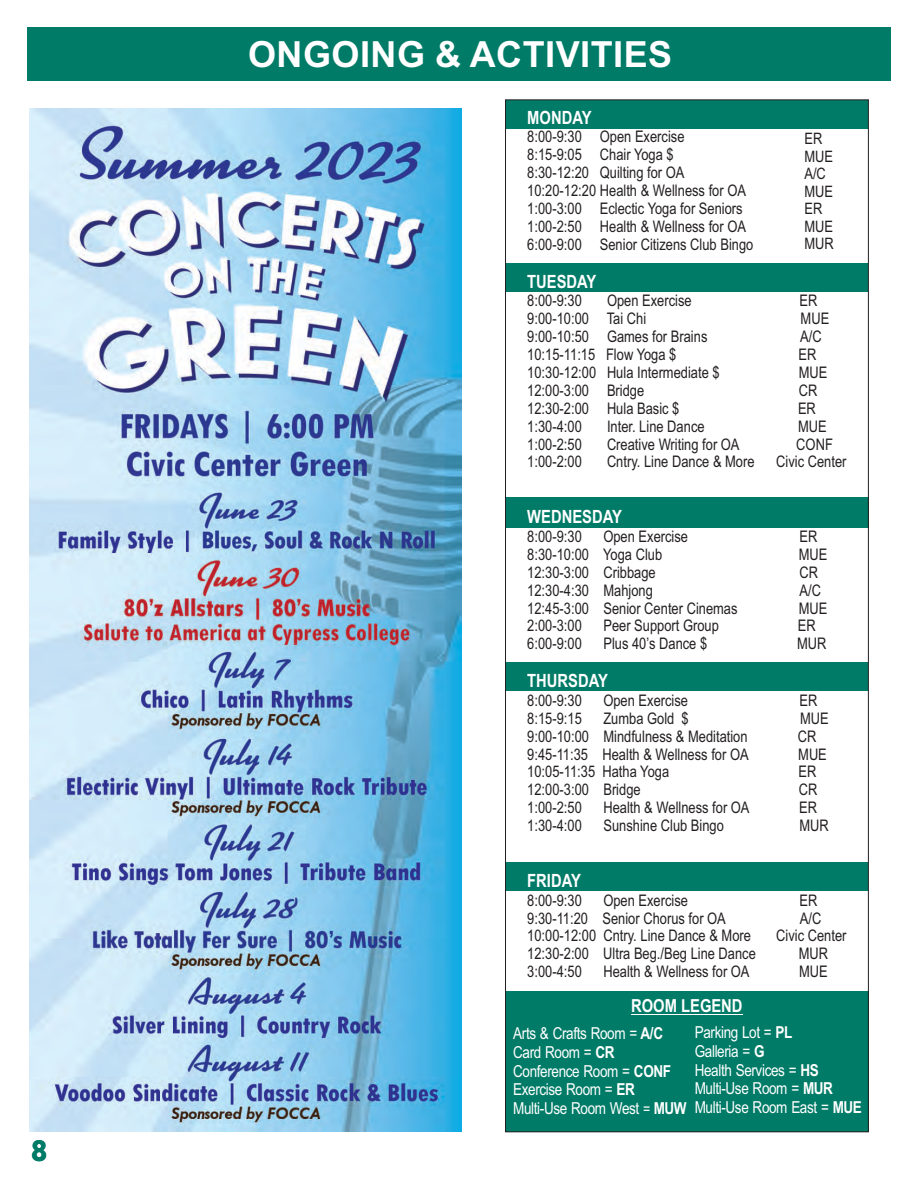
<style>
.page{position:relative;width:918px;height:1188px;background:#fff}
.page>*{position:absolute;margin:0;border:0;box-sizing:border-box;transform-origin:0 0}
.t1{font:700 36px "Arial";letter-spacing:.015em;color:#fff}
.t2{font:700 33px "Tw Cen";color:#007b67}
.t3{font:700 18.3px "Arial Narrow";color:#fff}
.t4{font:700 18px "Arial Narrow";color:#fff}
.t5{font:16.5px/18.6px "Arial Narrow";letter-spacing:-.025em;color:#fff}
.t6{font:16.05px/17.9px "Arial Narrow";color:#231f20}
.t7{font:15.9px "Arial Narrow";color:#231f20}
.t8{font:15.75px/17.5px "Arial Narrow";color:#231f20}
.s1{font-weight:700}
.s2{font-size:15px}
</style>
<div class="page">
<div style="left:506px;top:862px;width:362px;height:29px;background:#007b67"></div>
<div style="left:506px;top:100px;width:362px;height:28px;background:#007b67"></div>
<div style="left:506px;top:992px;width:362px;height:140px;background:#007b67"></div>
<div style="left:505px;top:498px;width:363px;height:30px;background:#007b67"></div>
<div style="left:506px;top:263px;width:362px;height:28px;background:#007b67"></div>
<div style="left:506px;top:663px;width:362px;height:28px;background:#007b67"></div>
<hr style="left:631px;top:1014px;width:112px;height:1px;background:#fff">
<div style="left:27px;top:27px;width:864px;height:54px;background:#007b67"></div>
<img style="left:29px;top:109px;width:432px;height:1023px">
<h2 class="t2" style="left:31px;top:1139px;width:19px">8</h2>
<h1 class="t1" style="left:248px;top:41px;width:426px">ONGOING &amp; ACTIVITIES</h1>
<p class="t3" style="left:527px;top:111px;width:66px">MONDAY</p>
<p class="t6" style="left:527px;top:129px;width:228px">8:00-9:30 Open Exercise<br>8:15-9:05 Chair Yoga $<br>8:30-12:20 Quilting for OA<br>10:20-12:20 Health &amp; Wellness for OA<br>1:00-3:00 Eclectic Yoga for Seniors<br>1:00-2:50 Health &amp; Wellness for OA<br>6:00-9:00 Senior Citizens Club Bingo</p>
<p class="t3" style="left:527px;top:275px;width:71px">TUESDAY</p>
<p class="t6" style="left:527px;top:293px;width:56px">8:00-9:30</p>
<p class="t6" style="left:607px;top:293px;width:86px">Open Exercise</p>
<p class="t6" style="left:799px;top:293px;width:19px">ER</p>
<p class="t6" style="left:527px;top:311px;width:120px">9:00-10:00 Tai Chi</p>
<p class="t6" style="left:801px;top:311px;width:30px">MUE</p>
<p class="t6" style="left:527px;top:329px;width:182px">9:00-10:50 Games for Brains</p>
<p class="t6" style="left:800px;top:329px;width:23px">A/C</p>
<p class="t6" style="left:527px;top:347px;width:151px">10:15-11:15 Flow Yoga $</p>
<p class="t6" style="left:799px;top:347px;width:19px">ER</p>
<p class="t6" style="left:527px;top:365px;width:194px">10:30-12:00 Hula Intermediate $</p>
<p class="t6" style="left:799px;top:365px;width:30px">MUE</p>
<p class="t6" style="left:527px;top:383px;width:119px">12:00-3:00 Bridge</p>
<p class="t6" style="left:799px;top:383px;width:20px">CR</p>
<p class="t6" style="left:527px;top:401px;width:154px">12:30-2:00 Hula Basic $</p>
<p class="t6" style="left:798px;top:401px;width:19px">ER</p>
<p class="t6" style="left:527px;top:419px;width:56px">1:30-4:00</p>
<p class="t6" style="left:607px;top:419px;width:99px">Inter. Line Dance</p>
<p class="t6" style="left:798px;top:419px;width:30px">MUE</p>
<p class="t6" style="left:527px;top:436px;width:56px">1:00-2:50</p>
<p class="t6" style="left:607px;top:436px;width:134px">Creative Writing for OA</p>
<p class="t6" style="left:796px;top:436px;width:38px">CONF</p>
<p class="t6" style="left:527px;top:454px;width:56px">1:00-2:00</p>
<p class="t6" style="left:607px;top:454px;width:149px">Cntry. Line Dance &amp; More</p>
<p class="t6" style="left:776px;top:454px;width:72px">Civic Center</p>
<p class="t3" style="left:527px;top:510px;width:96px">WEDNESDAY</p>
<p class="t6" style="left:527px;top:529px;width:56px">8:00-9:30</p>
<p class="t6" style="left:603px;top:529px;width:86px">Open Exercise</p>
<p class="t6" style="left:799px;top:529px;width:19px">ER</p>
<p class="t6" style="left:527px;top:547px;width:137px">8:30-10:00 Yoga Club</p>
<p class="t6" style="left:799px;top:547px;width:30px">MUE</p>
<p class="t6" style="left:527px;top:565px;width:130px">12:30-3:00 Cribbage</p>
<p class="t6" style="left:799px;top:565px;width:20px">CR</p>
<p class="t6" style="left:527px;top:583px;width:127px">12:30-4:30 Mahjong</p>
<p class="t6" style="left:799px;top:583px;width:23px">A/C</p>
<p class="t6" style="left:527px;top:600px;width:212px">12:45-3:00 Senior Center Cinemas</p>
<p class="t6" style="left:799px;top:600px;width:30px">MUE</p>
<p class="t6" style="left:527px;top:618px;width:56px">2:00-3:00</p>
<p class="t6" style="left:603px;top:618px;width:117px">Peer Support Group</p>
<p class="t6" style="left:798px;top:618px;width:19px">ER</p>
<p class="t6" style="left:527px;top:636px;width:56px">6:00-9:00</p>
<p class="t6" style="left:603px;top:636px;width:105px">Plus 40’s Dance $</p>
<p class="t6" style="left:797px;top:636px;width:31px">MUR</p>
<p class="t3" style="left:527px;top:674px;width:82px">THURSDAY</p>
<p class="t6" style="left:527px;top:693px;width:56px">8:00-9:30</p>
<p class="t6" style="left:603px;top:693px;width:86px">Open Exercise</p>
<p class="t6" style="left:799px;top:693px;width:19px">ER</p>
<p class="t6" style="left:527px;top:711px;width:56px">8:15-9:15</p>
<p class="t6" style="left:603px;top:711px;width:87px">Zumba Gold $</p>
<p class="t6" style="left:800px;top:711px;width:30px">MUE</p>
<p class="t6" style="left:527px;top:729px;width:222px">9:00-10:00 Mindfulness &amp; Meditation</p>
<p class="t6" style="left:798px;top:729px;width:20px">CR</p>
<p class="t6" style="left:527px;top:746px;width:223px">9:45-11:35 Health &amp; Wellness for OA</p>
<p class="t6" style="left:798px;top:746px;width:30px">MUE</p>
<p class="t6" style="left:527px;top:764px;width:143px">10:05-11:35 Hatha Yoga</p>
<p class="t6" style="left:799px;top:764px;width:19px">ER</p>
<p class="t6" style="left:527px;top:782px;width:115px">12:00-3:00 Bridge</p>
<p class="t6" style="left:799px;top:782px;width:20px">CR</p>
<p class="t6" style="left:527px;top:800px;width:56px">1:00-2:50</p>
<p class="t6" style="left:603px;top:800px;width:148px">Health &amp; Wellness for OA</p>
<p class="t6" style="left:799px;top:800px;width:19px">ER</p>
<p class="t6" style="left:527px;top:818px;width:56px">1:30-4:00</p>
<p class="t6" style="left:603px;top:818px;width:122px">Sunshine Club Bingo</p>
<p class="t6" style="left:799px;top:818px;width:31px">MUR</p>
<p class="t3" style="left:527px;top:874px;width:55px">FRIDAY</p>
<p class="t6" style="left:527px;top:893px;width:56px">8:00-9:30</p>
<p class="t6" style="left:603px;top:893px;width:86px">Open Exercise</p>
<p class="t6" style="left:799px;top:893px;width:19px">ER</p>
<p class="t6" style="left:527px;top:910px;width:200px">9:30-11:20 Senior Chorus for OA</p>
<p class="t6" style="left:800px;top:910px;width:23px">A/C</p>
<p class="t6" style="left:527px;top:928px;width:225px">10:00-12:00 Cntry. Line Dance &amp; More</p>
<p class="t6" style="left:776px;top:928px;width:72px">Civic Center</p>
<p class="t7" style="left:527px;top:948px;width:230px">12:30-2:00 Ultra Beg./Beg Line Dance</p>
<p class="t7" style="left:799px;top:948px;width:31px">MUR</p>
<p class="t6" style="left:527px;top:964px;width:56px">3:00-4:50</p>
<p class="t6" style="left:603px;top:964px;width:148px">Health &amp; Wellness for OA</p>
<p class="t6" style="left:799px;top:964px;width:30px">MUE</p>
<p class="t4" style="left:631px;top:999px;width:113px">ROOM LEGEND</p>
<p class="t5" style="left:513px;top:1026px;width:175px">Arts &amp; Crafts Room = <span class="s1">A/C<br></span>Card Room = <span class="s1">CR<br></span>Conference Room = <span class="s1">CONF<br></span>Exercise Room = <span class="s1">ER<br></span>Multi-Use Room West <span class="s2">=</span> <span class="s1">MUW</span></p>
<p class="t5" style="left:695px;top:1025px;width:169px">Parking Lot = <span class="s1">PL<br></span>Galleria = <span class="s1">G<br></span>Health Services = <span class="s1">HS<br></span>Multi-Use Room = <span class="s1">MUR<br></span>Multi-Use Room East = <span class="s1">MUE</span></p>
<p class="t8" style="left:804px;top:131px;width:31px">ER<br>MUE<br>A/C<br>MUE<br>ER<br>MUE<br>MUR</p>
</div>
